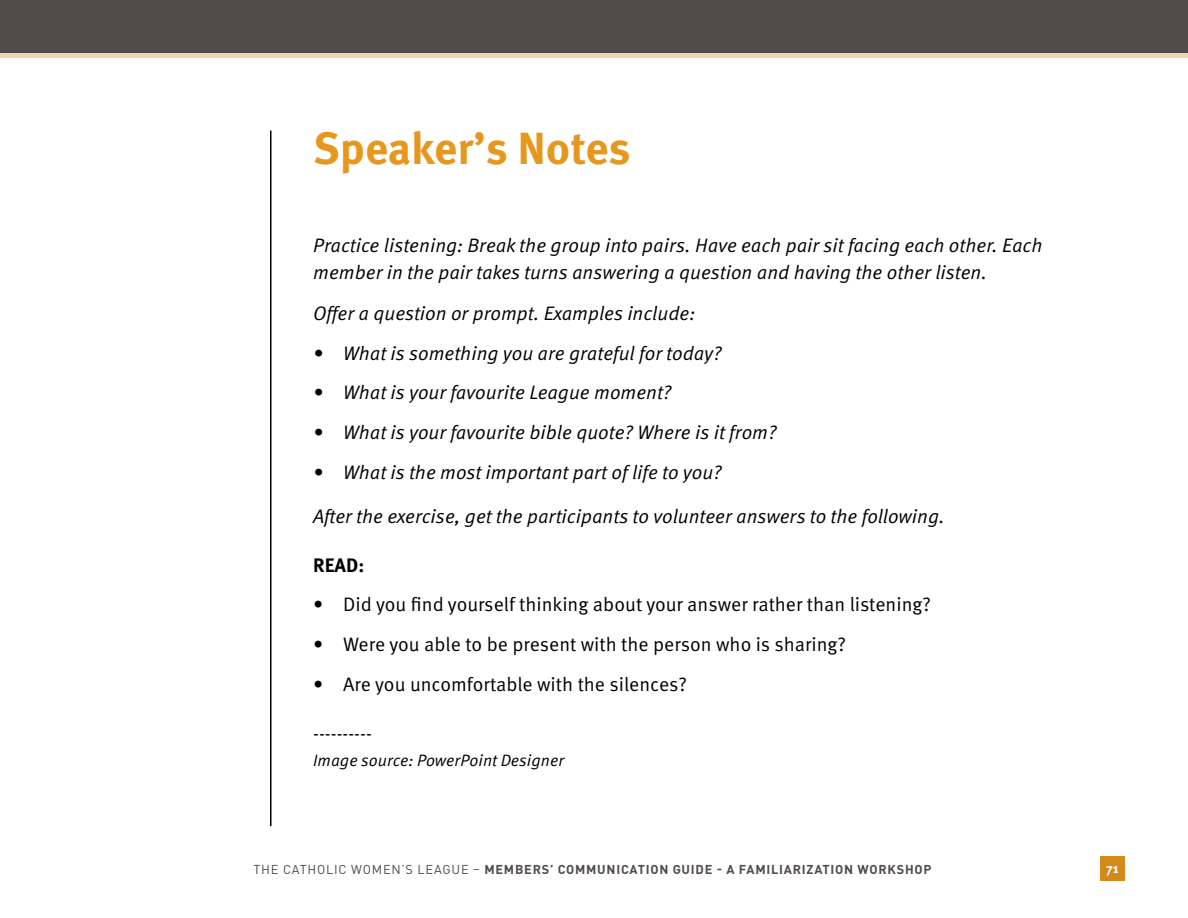
<style>
.page{position:relative;width:1188px;height:918px;background:#fff}
.page>*{position:absolute;margin:0;border:0;box-sizing:border-box;transform-origin:0 0}
.t1{font:700 45px "Meta Pro";letter-spacing:-.005em;color:#e6971e}
.t2{font:19.5px/26.2px "Meta Pro Norm Ita";color:#000}
.t3{font:19.5px "Meta Pro Norm";color:#000}
.t4{font:700 19.5px "Meta Pro";color:#000}
.t5{font:16.5px "Meta Pro Norm Ita";color:#000}
.t6{font:700 13.5px "Meta Pro";color:#fff}
.t7{font:700 12.75px "DIN Pro";letter-spacing:.06em;color:#514b49}
.s1{font-weight:400}
</style>
<div class="page">
<div style="left:0;top:0;width:1188px;height:57px;background:#f0d4ae"></div>
<div style="left:0;top:0;width:1188px;height:53px;background:#514b49"></div>
<div style="left:1100px;top:856px;width:25px;height:25px;background:#d38a1b"></div>
<hr style="left:270px;top:130px;width:2px;height:696px;background:#000">
<h1 class="t1" style="left:313px;top:114px;width:319px">Speaker’s Notes</h1>
<p class="t2" style="left:313px;top:231px;width:731px">Practice listening: Break the group into pairs. Have each pair sit facing each other. Each member in the pair takes turns answering a question and having the other listen.</p>
<p class="t2" style="left:313px;top:299px;width:384px">Offer a question or prompt. Examples include:</p>
<p class="t2" style="left:313px;top:338px;width:410px">• What is something you are grateful for today?</p>
<p class="t2" style="left:313px;top:378px;width:360px">• What is your favourite League moment?</p>
<p class="t2" style="left:313px;top:418px;width:465px">• What is your favourite bible quote? Where is it from?</p>
<p class="t2" style="left:313px;top:458px;width:410px">• What is the most important part of life to you?</p>
<p class="t2" style="left:313px;top:502px;width:633px">After the exercise, get the participants to volunteer answers to the following.</p>
<p class="t4" style="left:313px;top:550px;width:53px">READ:</p>
<p class="t3" style="left:313px;top:590px;width:619px">• Did you find yourself thinking about your answer rather than listening?</p>
<p class="t3" style="left:313px;top:630px;width:534px">• Were you able to be present with the person who is sharing?</p>
<p class="t3" style="left:313px;top:669px;width:375px">• Are you uncomfortable with the silences?</p>
<p class="t3" style="left:313px;top:718px;width:60px">----------</p>
<p class="t5" style="left:313px;top:748px;width:253px">Image source: PowerPoint Designer</p>
<p class="t7" style="left:254px;top:860px;width:680px"><span class="s1">THE CATHOLIC WOMEN’S LEAGUE –</span> MEMBERS’ COMMUNICATION GUIDE - A FAMILIARIZATION WORKSHOP</p>
<p class="t6" style="left:1106px;top:857px;width:14px">71</p>
</div>
